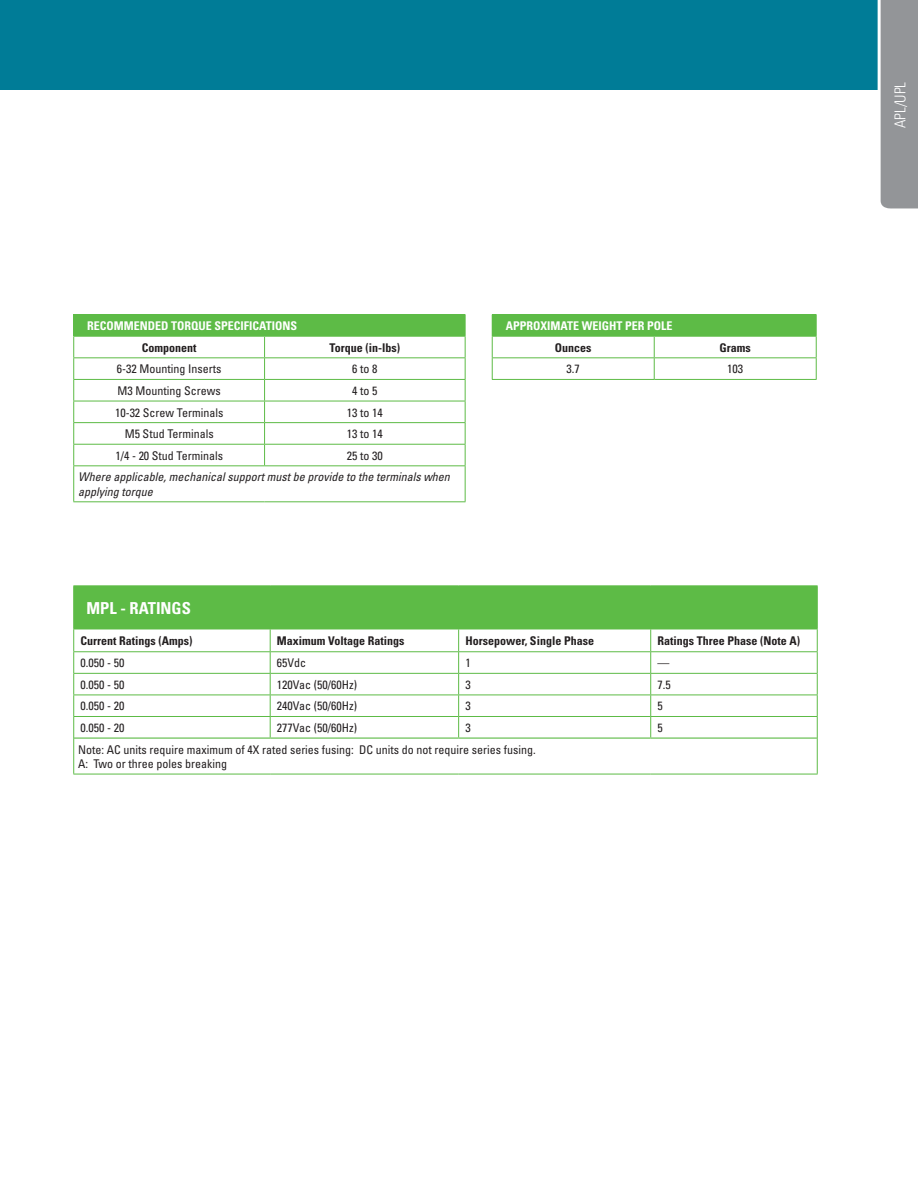
<style>
.page{position:relative;width:918px;height:1188px;background:#fff}
.page>*{position:absolute;margin:0;border:0;box-sizing:border-box;transform-origin:0 0}
.t1{font:700 condensed 16.5px "Univers";color:#fff}
.t2{font:300 condensed 15px "Univers";letter-spacing:-.005em;color:#fff}
.t3{font:condensed 12px/14.4px "Univers";color:#231f20}
.t4{font:700 condensed 12px "Univers";color:#231f20}
.t5{font:italic condensed 12px/14.4px "Univers";color:#231f20}
.t6{font:700 condensed 12px "Univers";color:#fff}
</style>
<div class="page">
<div style="left:0;top:0;width:918px;height:90px;background:#007c97"></div>
<svg style="left:877px;top:0;width:41px;height:209px;background:#9b9da0"></svg>
<div style="left:492px;top:315px;width:324px;height:21px;background:#5dbb46"></div>
<hr style="left:492px;top:314px;width:162px;height:1px;background:#5dbb46">
<hr style="left:654px;top:314px;width:163px;height:1px;background:#5dbb46">
<svg style="left:492px;top:337px;width:1px;height:42px"></svg>
<hr style="left:492px;top:336px;width:162px;height:1px;background:#5dbb46">
<hr style="left:654px;top:336px;width:163px;height:1px;background:#5dbb46">
<svg style="left:654px;top:337px;width:1px;height:42px"></svg>
<svg style="left:816px;top:315px;width:1px;height:64px"></svg>
<hr style="left:492px;top:357px;width:162px;height:1px;background:#5dbb46">
<hr style="left:654px;top:357px;width:163px;height:1px;background:#5dbb46">
<hr style="left:492px;top:379px;width:162px;height:1px;background:#5dbb46">
<hr style="left:654px;top:379px;width:163px;height:1px;background:#5dbb46">
<div style="left:74px;top:315px;width:391px;height:21px;background:#5dbb46"></div>
<hr style="left:73px;top:314px;width:192px;height:1px;background:#5dbb46">
<hr style="left:265px;top:314px;width:201px;height:1px;background:#5dbb46">
<svg style="left:73px;top:315px;width:1px;height:150px"></svg>
<hr style="left:73px;top:466px;width:1px;height:35px;background:#5dbb46">
<hr style="left:73px;top:336px;width:192px;height:1px;background:#5dbb46">
<hr style="left:265px;top:336px;width:201px;height:1px;background:#5dbb46">
<svg style="left:264px;top:337px;width:1px;height:128px"></svg>
<svg style="left:465px;top:315px;width:1px;height:150px"></svg>
<hr style="left:465px;top:466px;width:1px;height:35px;background:#5dbb46">
<hr style="left:73px;top:357px;width:192px;height:1px;background:#5dbb46">
<hr style="left:265px;top:357px;width:201px;height:1px;background:#5dbb46">
<hr style="left:73px;top:379px;width:192px;height:1px;background:#5dbb46">
<hr style="left:265px;top:379px;width:201px;height:1px;background:#5dbb46">
<hr style="left:73px;top:401px;width:192px;height:1px;background:#5dbb46">
<hr style="left:265px;top:401px;width:201px;height:1px;background:#5dbb46">
<hr style="left:73px;top:422px;width:192px;height:1px;background:#5dbb46">
<hr style="left:265px;top:422px;width:201px;height:1px;background:#5dbb46">
<hr style="left:73px;top:444px;width:192px;height:1px;background:#5dbb46">
<hr style="left:265px;top:444px;width:201px;height:1px;background:#5dbb46">
<hr style="left:73px;top:465px;width:192px;height:1px;background:#5dbb46">
<hr style="left:265px;top:465px;width:201px;height:1px;background:#5dbb46">
<hr style="left:73px;top:501px;width:192px;height:1px;background:#5dbb46">
<hr style="left:265px;top:501px;width:201px;height:1px;background:#5dbb46">
<hr style="left:73px;top:585px;width:197px;height:1px;background:#5dbb46">
<hr style="left:270px;top:585px;width:189px;height:1px;background:#5dbb46">
<hr style="left:459px;top:585px;width:192px;height:1px;background:#5dbb46">
<hr style="left:651px;top:585px;width:167px;height:1px;background:#5dbb46">
<svg style="left:73px;top:586px;width:745px;height:152px"></svg>
<hr style="left:73px;top:738px;width:1px;height:36px;background:#5dbb46">
<hr style="left:817px;top:738px;width:1px;height:36px;background:#5dbb46">
<hr style="left:73px;top:774px;width:197px;height:1px;background:#5dbb46">
<hr style="left:270px;top:774px;width:189px;height:1px;background:#5dbb46">
<hr style="left:459px;top:774px;width:192px;height:1px;background:#5dbb46">
<hr style="left:651px;top:774px;width:167px;height:1px;background:#5dbb46">
<hr style="left:74px;top:738px;width:196px;height:1px;background:#5dbb46">
<hr style="left:270px;top:738px;width:189px;height:1px;background:#5dbb46">
<hr style="left:459px;top:738px;width:192px;height:1px;background:#5dbb46">
<hr style="left:651px;top:738px;width:166px;height:1px;background:#5dbb46">
<p class="t6" style="left:87px;top:319px;width:211px">RECOMMENDED TORQUE SPECIFICATIONS</p>
<p class="t4" style="left:142px;top:340px;width:56px">Component</p>
<p class="t4" style="left:330px;top:340px;width:72px">Torque (in-lbs)</p>
<p class="t3" style="left:117px;top:362px;width:106px">6-32 Mounting Inserts</p>
<p class="t3" style="left:352px;top:362px;width:27px">6 to 8</p>
<p class="t3" style="left:118px;top:383px;width:105px">M3 Mounting Screws</p>
<p class="t3" style="left:352px;top:383px;width:27px">4 to 5</p>
<p class="t3" style="left:115px;top:405px;width:110px">10-32 Screw Terminals</p>
<p class="t3" style="left:347px;top:405px;width:37px">13 to 14</p>
<p class="t3" style="left:125px;top:427px;width:91px">M5 Stud Terminals</p>
<p class="t3" style="left:347px;top:427px;width:37px">13 to 14</p>
<p class="t3" style="left:115px;top:448px;width:109px">1/4 - 20 Stud Terminals</p>
<p class="t3" style="left:347px;top:448px;width:37px">25 to 30</p>
<p class="t5" style="left:78px;top:470px;width:373px">Where applicable, mechanical support must be provide to the terminals when applying torque</p>
<p class="t6" style="left:506px;top:319px;width:168px">APPROXIMATE WEIGHT PER POLE</p>
<p class="t4" style="left:555px;top:340px;width:38px">Ounces</p>
<p class="t4" style="left:720px;top:340px;width:33px">Grams</p>
<p class="t3" style="left:567px;top:362px;width:15px">3.7</p>
<p class="t3" style="left:727px;top:362px;width:17px">103</p>
<p class="t1" style="left:86px;top:598px;width:106px">MPL - RATINGS</p>
<p class="t4" style="left:80px;top:634px;width:113px">Current Ratings (Amps)</p>
<p class="t4" style="left:277px;top:634px;width:129px">Maximum Voltage Ratings</p>
<p class="t4" style="left:465px;top:634px;width:130px">Horsepower, Single Phase</p>
<p class="t4" style="left:657px;top:634px;width:144px">Ratings Three Phase (Note A)</p>
<p class="t3" style="left:80px;top:656px;width:45px">0.050 - 50</p>
<p class="t3" style="left:277px;top:656px;width:31px">65Vdc</p>
<p class="t3" style="left:465px;top:656px;width:7px">1</p>
<p class="t3" style="left:657px;top:656px;width:13px">—</p>
<p class="t3" style="left:80px;top:677px;width:45px">0.050 - 50</p>
<p class="t3" style="left:277px;top:677px;width:82px">120Vac (50/60Hz)</p>
<p class="t3" style="left:465px;top:677px;width:7px">3</p>
<p class="t3" style="left:657px;top:677px;width:15px">7.5</p>
<p class="t3" style="left:80px;top:699px;width:45px">0.050 - 20</p>
<p class="t3" style="left:277px;top:699px;width:82px">240Vac (50/60Hz)</p>
<p class="t3" style="left:465px;top:699px;width:7px">3</p>
<p class="t3" style="left:657px;top:699px;width:7px">5</p>
<p class="t3" style="left:80px;top:720px;width:45px">0.050 - 20</p>
<p class="t3" style="left:277px;top:720px;width:82px">277Vac (50/60Hz)</p>
<p class="t3" style="left:465px;top:720px;width:7px">3</p>
<p class="t3" style="left:657px;top:720px;width:7px">5</p>
<p class="t3" style="left:78px;top:742px;width:459px">Note: AC units require maximum of 4X rated series fusing: DC units do not require series fusing.<br>A: Two or three poles breaking</p>
<p class="t2" style="left:891px;top:128px;width:48px;rotate:-90deg">APL/UPL</p>
</div>
